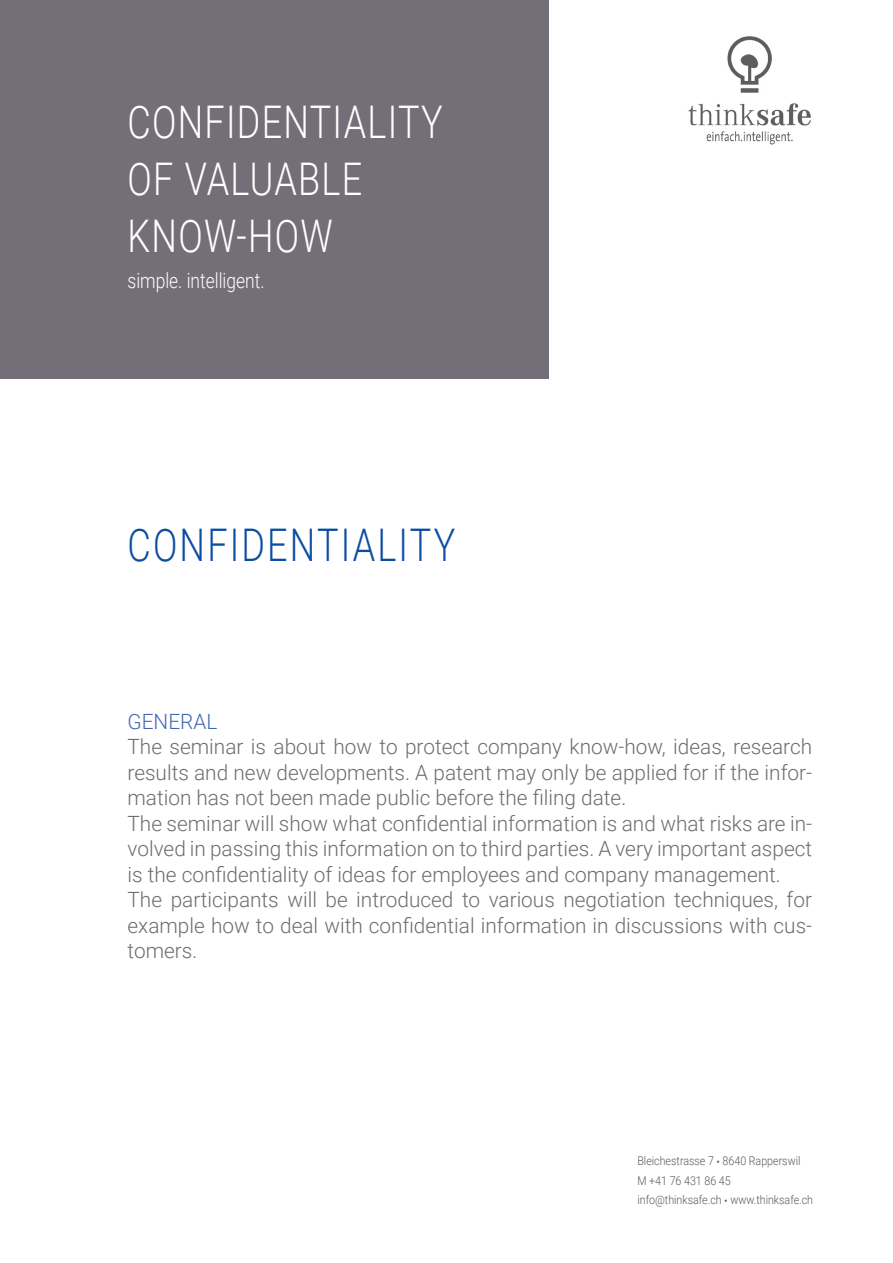
<style>
.page{position:relative;width:893px;height:1263px;background:#fff}
.page>*{position:absolute;margin:0;border:0;box-sizing:border-box;transform-origin:0 0}
.t1{font:300 45px "Roboto";letter-spacing:.035em;color:#fff;scale:.8 1}
.t2{font:300 45px "Roboto";letter-spacing:.06em;color:#0d4da1;scale:.8 1}
.t3{font:300 21px/25.5px "Roboto";color:#6c6d70;text-align:justify}
.t4{font:300 21px "Roboto";color:#fff;scale:.83 1}
.t5{font:300 21px "Roboto";color:#4365b0}
.t6{font:300 12px "Roboto";color:#57585a;scale:.89 1}
</style>
<div class="page">
<div style="left:0;top:0;width:549px;height:378px;background:#736e77"></div>
<img style="left:688px;top:36px;width:123px;height:109px">
<p class="t1" style="left:128px;top:90px;width:395px">CONFIDENTIALITY</p>
<p class="t1" style="left:128px;top:147px;width:295px">OF VALUABLE</p>
<p class="t1" style="left:128px;top:204px;width:258px">KNOW-HOW</p>
<p class="t4" style="left:128px;top:265px;width:166px">simple. intelligent.</p>
<p class="t2" style="left:128px;top:513px;width:411px">CONFIDENTIALITY</p>
<p class="t5" style="left:128px;top:707px;width:91px">GENERAL</p>
<p class="t3" style="left:128px;top:733px;width:686px">The seminar is about how to protect company know-how, ideas, research results and new developments. A patent may only be applied for if the infor&shy;mation has not been made public before the filing date.</p>
<p class="t3" style="left:128px;top:810px;width:686px">The seminar will show what confidential information is and what risks are in&shy;volved in passing this information on to third parties. A very important aspect is the confidentiality of ideas for employees and company management.</p>
<p class="t3" style="left:128px;top:886px;width:686px">The participants will be introduced to various negotiation techniques, for example how to deal with confidential information in discussions with cus&shy;tomers.</p>
<p class="t6" style="left:637px;top:1152px;width:185px">Bleichestrasse 7 • 8640 Rapperswil</p>
<p class="t6" style="left:637px;top:1172px;width:106px">M +41 76 431 86 45</p>
<p class="t6" style="left:637px;top:1191px;width:199px">info@thinksafe.ch • www.thinksafe.ch</p>
</div>
